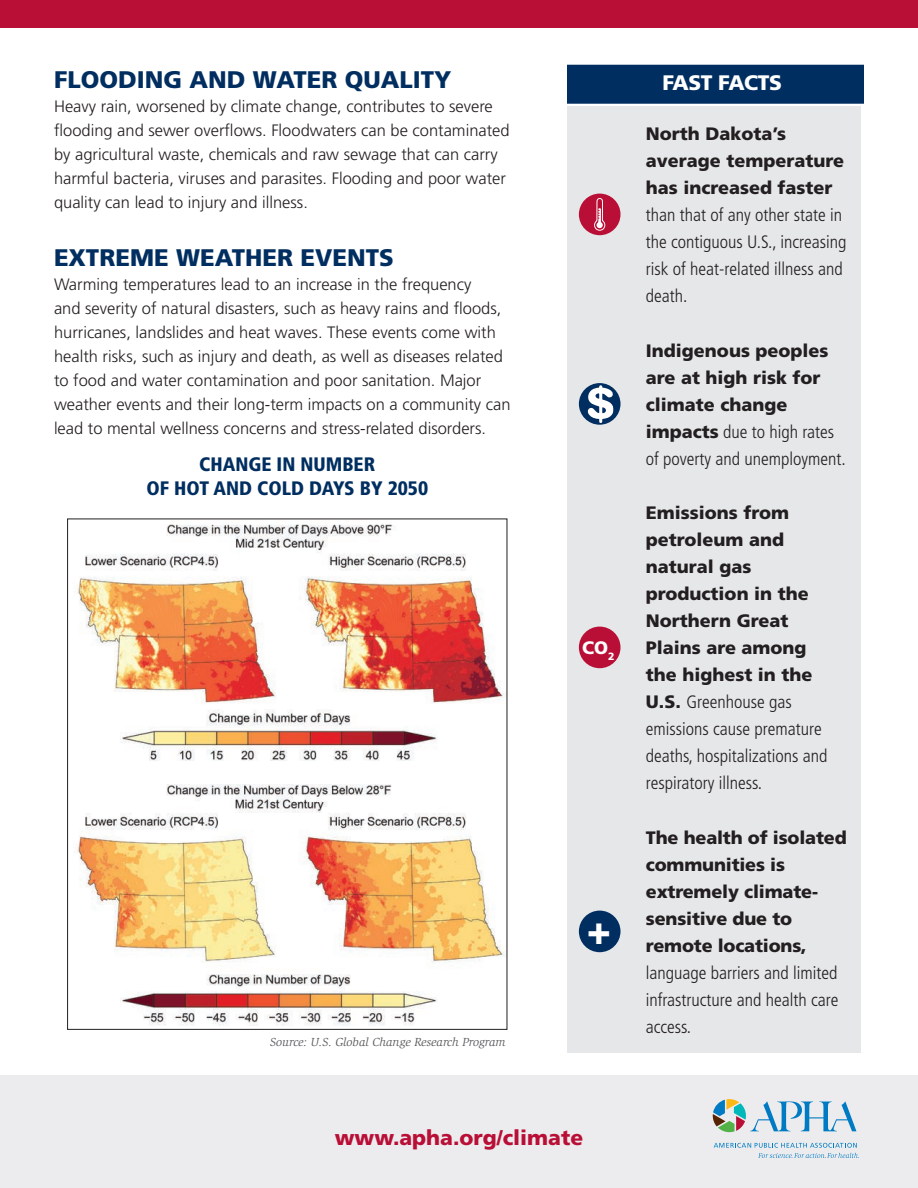
<style>
.page{position:relative;width:918px;height:1188px;background:#fff}
.page>*{position:absolute;margin:0;border:0;box-sizing:border-box;transform-origin:0 0}
.t1{font:900 40.5px "Frutiger";color:#fff}
.t2{font:900 24px "Frutiger";color:#002e60}
.t3{font:900 21px "Frutiger";color:#b90f36}
.t4{font:900 21px "Frutiger";letter-spacing:-.02em;color:#fff}
.t5{font:900 condensed 19.5px/24px "Frutiger";color:#002e60;text-align:center}
.t6{font:900 18px/27px "Frutiger";color:#231f20}
.t7{font:300 condensed 18px/27px "Frutiger";color:#231f20}
.t8{font:900 18px "Frutiger";color:#fff}
.t9{font:300 16.5px/24px "Frutiger";color:#231f20}
.t10{font:italic 12px "Slimbach";color:#57585a}
.s1{font-weight:300;font-stretch:condensed}
.s2{font-weight:900;font-stretch:normal}
</style>
<div class="page">
<div style="left:632px;top:106px;width:229px;height:217px;background:#e6e7e9"></div>
<div style="left:632px;top:485px;width:229px;height:325px;background:#e6e7e9"></div>
<div style="left:632px;top:810px;width:229px;height:243px;background:#e6e7e9"></div>
<div style="left:0;top:0;width:918px;height:28px;background:#b90f36"></div>
<div style="left:632px;top:323px;width:229px;height:162px;background:#e6e7e9"></div>
<div style="left:0;top:1076px;width:918px;height:112px;background:#ececee"></div>
<img style="left:77px;top:524px;width:428px;height:502px">
<div style="left:567px;top:65px;width:297px;height:39px;background:#002e60"></div>
<div style="left:567px;top:106px;width:65px;height:217px;background:#e6e7e9"></div>
<div style="left:567px;top:323px;width:65px;height:162px;background:#e6e7e9"></div>
<div style="left:567px;top:485px;width:65px;height:325px;background:#e6e7e9"></div>
<div style="left:567px;top:810px;width:65px;height:243px;background:#e6e7e9"></div>
<div style="left:579px;top:194px;width:42px;height:41px;background:#b90f36;border-radius:50%"></div>
<svg style="left:594px;top:198px;width:11px;height:33px"></svg>
<div style="left:579px;top:383px;width:42px;height:42px;background:#002e60;border-radius:50%"></div>
<svg style="left:586px;top:385px;width:28px;height:38px"></svg>
<div style="left:579px;top:627px;width:42px;height:41px;background:#b90f36;border-radius:50%"></div>
<div style="left:579px;top:911px;width:42px;height:41px;background:#002e60;border-radius:50%"></div>
<svg style="left:714px;top:1143px;width:145px;height:15px"></svg>
<svg style="left:713px;top:1099px;width:143px;height:33px"></svg>
<h2 class="t2" style="left:54px;top:65px;width:399px">FLOODING AND WATER QUALITY</h2>
<p class="t9" style="left:54px;top:94px;width:457px">Heavy rain, worsened by climate change, contributes to severe fooding and sewer overfows. Floodwaters can be contaminated by agricultural waste, chemicals and raw sewage that can carry harmful bacteria, viruses and parasites. Flooding and poor water quality can lead to injury and illness.</p>
<h2 class="t2" style="left:54px;top:243px;width:341px">EXTREME WEATHER EVENTS</h2>
<p class="t9" style="left:54px;top:272px;width:458px">Warming temperatures lead to an increase in the frequency<br>and severity of natural disasters, such as heavy rains and foods, hurricanes, landslides and heat waves. These events come with health risks, such as injury and death, as well as diseases related to food and water contamination and poor sanitation. Major weather events and their long-term impacts on a community can lead to mental wellness concerns and stress-related disorders.</p>
<p class="t5" style="left:146px;top:452px;width:283px">CHANGE IN NUMBER<br>OF HOT AND COLD DAYS BY 2050</p>
<p class="t10" style="left:270px;top:1035px;width:237px">Source: U.S. Global Change Research Program</p>
<p class="t8" style="left:582px;top:637px;width:34px">CO<sub>2</sub></p>
<p class="t1" style="left:587px;top:905px;width:26px">+</p>
<p class="t4" style="left:663px;top:70px;width:121px">FAST FACTS</p>
<p class="t6" style="left:646px;top:120px;width:200px">North Dakota’s average temperature has increased faster</p>
<p class="t7" style="left:646px;top:202px;width:202px">than that of any other state in the contiguous U.S., increasing risk of heat-related illness and death.</p>
<p class="t6" style="left:646px;top:337px;width:202px">Indigenous peoples are at high risk for climate change impacts <span class="s1">due to high rates of poverty and unemployment.</span></p>
<p class="t6" style="left:646px;top:499px;width:168px">Emissions from petroleum and natural gas production in the<br>Northern Great<br>Plains are among the highest in the</p>
<p class="t7" style="left:646px;top:689px;width:183px"><span class="s2">U.S.</span> Greenhouse gas emissions cause premature deaths, hospitalizations and respiratory illness.</p>
<p class="t6" style="left:646px;top:824px;width:202px">The health of isolated communities is extremely climate&shy;sensitive due to remote locations,</p>
<p class="t7" style="left:646px;top:959px;width:194px;text-align:justify">language barriers and limited infrastructure and health care access.</p>
<p class="t3" style="left:335px;top:1125px;width:250px">www.apha.org/climate</p>
</div>
